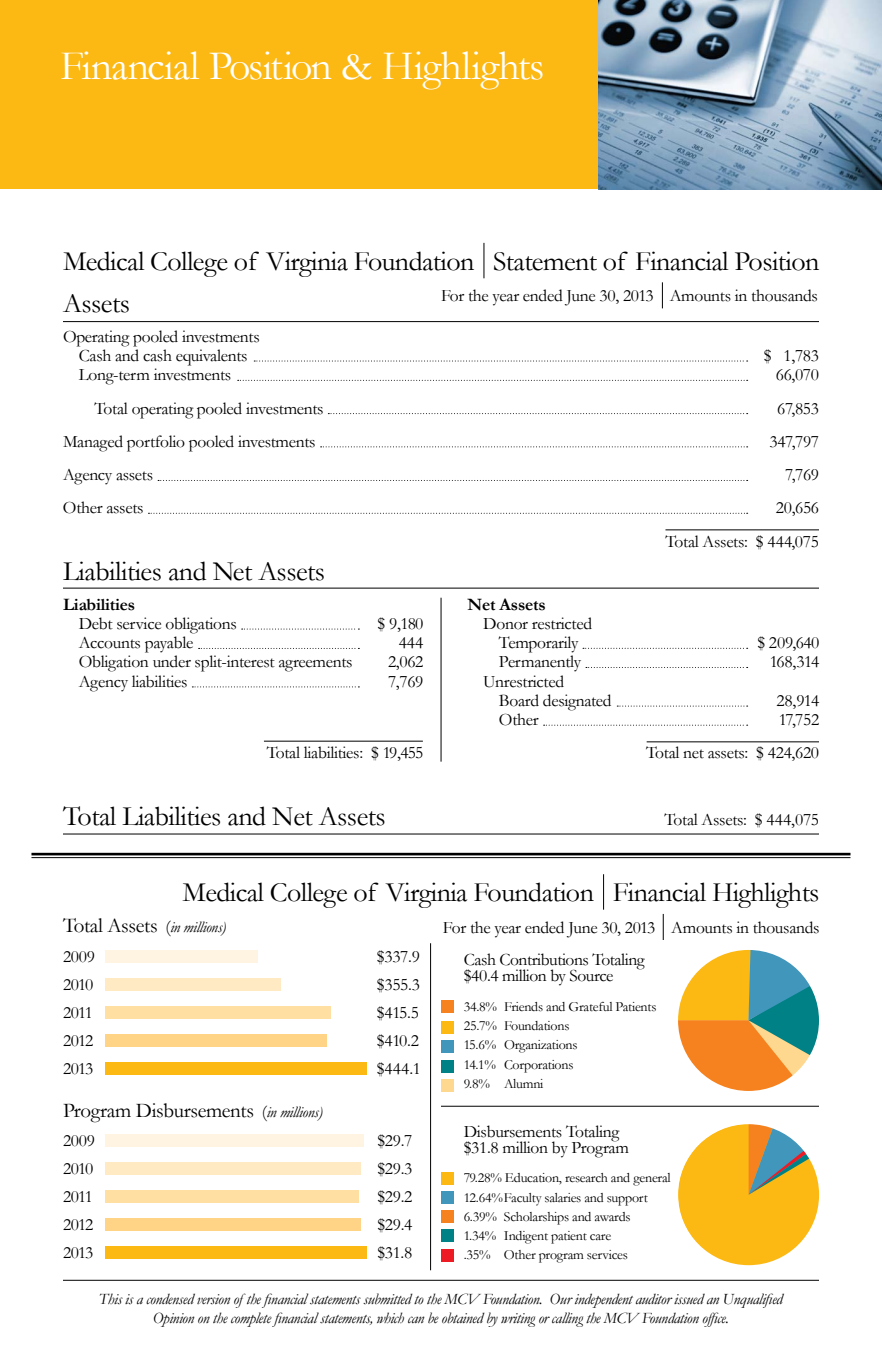
<style>
.page{position:relative;width:882px;height:1355px;background:#fff}
.page>*{position:absolute;margin:0;border:0;box-sizing:border-box;transform-origin:0 0}
.t1{font:42px "Garamond";letter-spacing:-.02em;color:#fff}
.t2{font:28px "Garamond";letter-spacing:-.02em;color:#000}
.t3{font:21px "Garamond";letter-spacing:-.015em;color:#000}
.t4{font:17.5px/28px "Garamond";letter-spacing:-.015em;color:#000}
.t5{font:700 17.5px "Garamond";letter-spacing:-.01em;color:#000}
.t6{font:italic 15.75px/19.2px "Garamond";letter-spacing:-.02em;color:#000;text-align:center}
.t7{font:14px/19.2px "Garamond";letter-spacing:-.015em;color:#000}
.s1{font-size:17.5px}
.s2{font-style:italic;font-size:15.75px}
</style>
<div class="page">
<div style="left:0;top:0;width:882px;height:189px;background:#fcb813"></div>
<hr style="left:484px;top:243px;width:1px;height:35px;background:#000">
<svg style="left:662px;top:282px;width:1px;height:26px"></svg>
<hr style="left:63px;top:321px;width:756px;height:1px;background:#000">
<hr style="left:63px;top:587px;width:756px;height:1px;background:#000">
<svg style="left:254px;top:360px;width:494px;height:1px"></svg>
<svg style="left:238px;top:380px;width:510px;height:1px"></svg>
<svg style="left:328px;top:413px;width:420px;height:1px"></svg>
<svg style="left:321px;top:446px;width:427px;height:1px"></svg>
<svg style="left:158px;top:480px;width:590px;height:1px"></svg>
<svg style="left:148px;top:513px;width:600px;height:1px"></svg>
<hr style="left:441px;top:597px;width:1px;height:164px;background:#000">
<svg style="left:242px;top:628px;width:117px;height:1px"></svg>
<svg style="left:199px;top:648px;width:160px;height:1px"></svg>
<svg style="left:192px;top:686px;width:167px;height:1px"></svg>
<svg style="left:583px;top:648px;width:165px;height:1px"></svg>
<svg style="left:586px;top:667px;width:162px;height:1px"></svg>
<svg style="left:617px;top:705px;width:131px;height:1px"></svg>
<svg style="left:544px;top:724px;width:204px;height:1px"></svg>
<hr style="left:665px;top:529px;width:154px;height:1px;background:#000">
<hr style="left:264px;top:740px;width:159px;height:1px;background:#000">
<hr style="left:647px;top:741px;width:172px;height:1px;background:#000">
<hr style="left:63px;top:833px;width:756px;height:1px;background:#000">
<hr style="left:63px;top:1279px;width:756px;height:1px;background:#000">
<hr style="left:430px;top:943px;width:1px;height:327px;background:#000">
<div style="left:678px;top:1123px;width:142px;height:143px;background:#fcb813;border-radius:50%"></div>
<svg style="left:749px;top:1125px;width:67px;height:69px"></svg>
<div style="left:666px;top:1112px;width:165px;height:165px;border:12px solid #fff;border-radius:50%"></div>
<div style="left:441px;top:1248px;width:13px;height:13px;background:#ed1b24"></div>
<div style="left:441px;top:1229px;width:13px;height:12px;background:#008186"></div>
<div style="left:441px;top:1210px;width:13px;height:13px;background:#f5821f"></div>
<div style="left:441px;top:1191px;width:13px;height:12px;background:#4196bb"></div>
<div style="left:441px;top:1172px;width:13px;height:12px;background:#fcb813"></div>
<hr style="left:441px;top:1105px;width:378px;height:1px;background:#000">
<img style="left:598px;top:0;width:284px;height:189px">
<hr style="left:603px;top:874px;width:1px;height:35px;background:#000">
<hr style="left:31px;top:852px;width:819px;height:3px;background:#000">
<hr style="left:31px;top:857px;width:819px;height:1px;background:#000">
<div style="left:105px;top:1134px;width:259px;height:13px;background:#fff4e2"></div>
<div style="left:105px;top:1161px;width:255px;height:13px;background:#ffeac3"></div>
<div style="left:441px;top:1079px;width:13px;height:12px;background:#ffd88f"></div>
<div style="left:441px;top:1021px;width:13px;height:13px;background:#fcb813"></div>
<div style="left:441px;top:1000px;width:13px;height:13px;background:#f5821f"></div>
<div style="left:441px;top:1059px;width:13px;height:13px;background:#008186"></div>
<div style="left:441px;top:1040px;width:13px;height:13px;background:#4196bb"></div>
<div style="left:105px;top:1190px;width:254px;height:12px;background:#ffdfa2"></div>
<div style="left:105px;top:950px;width:152px;height:12px;background:#fff4e2"></div>
<div style="left:105px;top:978px;width:176px;height:12px;background:#ffeac3"></div>
<div style="left:105px;top:1006px;width:226px;height:12px;background:#ffdfa2"></div>
<svg style="left:663px;top:914px;width:1px;height:26px"></svg>
<div style="left:105px;top:1034px;width:221px;height:12px;background:#ffd486"></div>
<div style="left:105px;top:1218px;width:256px;height:12px;background:#ffd486"></div>
<svg style="left:679px;top:950px;width:139px;height:140px"></svg>
<div style="left:666px;top:937px;width:165px;height:166px;border:12px solid #fff;border-radius:50%"></div>
<div style="left:105px;top:1062px;width:262px;height:12px;background:#fcb813"></div>
<div style="left:105px;top:1246px;width:262px;height:13px;background:#fcb813"></div>
<h1 class="t1" style="left:60px;top:40px;width:486px">Financial Position &amp; Highlights</h1>
<h2 class="t2" style="left:63px;top:244px;width:758px">Medical College of Virginia Foundation Statement of Financial Position</h2>
<p class="t4" style="left:441px;top:281px;width:379px">For the year ended June 30, 2013 Amounts in thousands</p>
<h2 class="t2" style="left:63px;top:286px;width:69px">Assets</h2>
<p class="t4" style="left:63px;top:326px;width:198px;line-height:19.2px;text-align:center">Operating pooled investments<br>Cash and cash equivalents</p>
<p class="t4" style="left:764px;top:341px;width:57px">$ 1,783</p>
<p class="t4" style="left:79px;top:361px;width:154px">Long-term investments</p>
<p class="t4" style="left:776px;top:361px;width:45px">66,070</p>
<p class="t4" style="left:95px;top:394px;width:231px">Total operating pooled investments</p>
<p class="t4" style="left:777px;top:394px;width:43px">67,853</p>
<p class="t4" style="left:63px;top:427px;width:254px">Managed portfolio pooled investments</p>
<p class="t4" style="left:769px;top:427px;width:51px">347,797</p>
<p class="t4" style="left:63px;top:460px;width:92px">Agency assets</p>
<p class="t4" style="left:785px;top:460px;width:35px">7,769</p>
<p class="t4" style="left:63px;top:494px;width:82px">Other assets</p>
<p class="t4" style="left:665px;top:491px;width:155px;line-height:33.2px;text-align:right">20,656<br>Total Assets: $ 444,075</p>
<h2 class="t2" style="left:63px;top:554px;width:264px">Liabilities and Net Assets</h2>
<p class="t5" style="left:63px;top:593px;width:74px">Liabilities</p>
<p class="t4" style="left:79px;top:609px;width:160px">Debt service obligations</p>
<p class="t4" style="left:378px;top:609px;width:47px">$ 9,180</p>
<p class="t4" style="left:79px;top:628px;width:116px">Accounts payable</p>
<p class="t4" style="left:399px;top:628px;width:26px">444</p>
<p class="t4" style="left:79px;top:648px;width:275px">Obligation under split-interest agreements</p>
<p class="t4" style="left:388px;top:648px;width:37px">2,062</p>
<p class="t4" style="left:79px;top:667px;width:110px">Agency liabilities</p>
<p class="t4" style="left:388px;top:667px;width:37px">7,769</p>
<p class="t5" style="left:467px;top:593px;width:80px">Net Assets</p>
<p class="t4" style="left:483px;top:613px;width:110px;line-height:19.2px;text-align:center">Donor restricted<br>Temporarily</p>
<p class="t4" style="left:757px;top:628px;width:63px">$ 209,640</p>
<p class="t4" style="left:499px;top:648px;width:84px">Permanently</p>
<p class="t4" style="left:770px;top:648px;width:51px">168,314</p>
<p class="t4" style="left:499px;top:671px;width:114px;line-height:19.2px;text-indent:-16px">Unrestricted<br>Board designated</p>
<p class="t4" style="left:777px;top:686px;width:44px">28,914</p>
<p class="t4" style="left:267px;top:739px;width:158px">Total liabilities: $ 19,455</p>
<p class="t4" style="left:499px;top:705px;width:41px">Other</p>
<p class="t4" style="left:646px;top:703px;width:175px;line-height:33.2px;text-align:right">17,752<br>Total net assets: $ 424,620</p>
<h2 class="t2" style="left:63px;top:799px;width:324px">Total Liabilities and Net Assets</h2>
<p class="t4" style="left:665px;top:805px;width:156px">Total Assets: $ 444,075</p>
<h2 class="t2" style="left:183px;top:875px;width:638px">Medical College of Virginia Foundation Financial Highlights</h2>
<p class="t4" style="left:443px;top:912px;width:378px">For the year ended June 30, 2013 Amounts in thousands</p>
<p class="t3" style="left:63px;top:913px;width:165px">Total Assets <span class="s1">(</span><span class="s2">in millions)</span></p>
<p class="t4" style="left:63px;top:942px;width:33px;text-align:justify">2009<br>2010<br>2011<br>2012<br>2013</p>
<p class="t4" style="left:377px;top:942px;width:46px">$337.9 $355.3 $415.5 $410.2 $444.1</p>
<p class="t4" style="left:464px;top:951px;width:182px;line-height:15.8px">Cash Contributions Totaling $40.4 million by Source</p>
<p class="t7" style="left:464px;top:996px;width:194px">34.8% Friends and Grateful Patients<br>25.7% Foundations<br>15.6% Organizations<br>14.1% Corporations<br>9.8% Alumni</p>
<p class="t3" style="left:63px;top:1098px;width:261px">Program Disbursements <span class="s1">(</span><span class="s2">in millions)</span></p>
<p class="t4" style="left:63px;top:1126px;width:33px;text-align:justify">2009<br>2010<br>2011<br>2012<br>2013</p>
<p class="t4" style="left:377px;top:1126px;width:37px;text-align:justify">$29.7 $29.3 $29.2 $29.4 $31.8</p>
<p class="t4" style="left:464px;top:1123px;width:167px;line-height:15.8px">Disbursements Totaling $31.8 million by Program</p>
<p class="t7" style="left:464px;top:1168px;width:209px">79.28% Education, research and general<br>12.64%Faculty salaries and support<br>6.39% Scholarships and awards<br>1.34% Indigent patient care<br>.35% Other program services</p>
<p class="t6" style="left:99px;top:1289px;width:685px">This is a condensed version of the financial statements submitted to the MCV Foundation. Our independent auditor issued an Unqualified<br>Opinion on the complete financial statements, which can be obtained by writing or calling the MCV Foundation office.</p>
</div>
